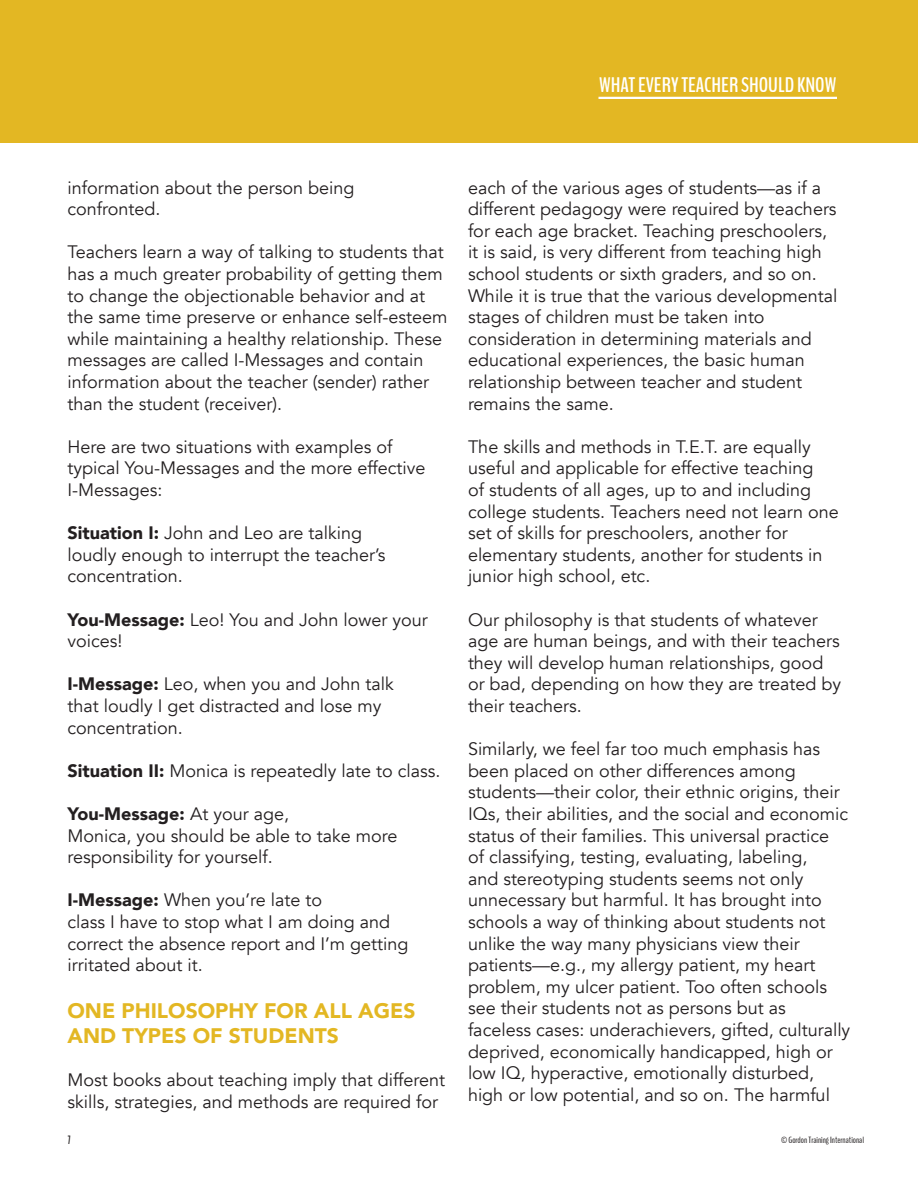
<style>
.page{position:relative;width:918px;height:1188px;background:#fff}
.page>*{position:absolute;margin:0;border:0;box-sizing:border-box;transform-origin:0 0}
.t1{font:900 21px/25.2px "Avenir";color:#e3b723}
.t2{font:700 21px "Bench Nine";color:#fff}
.t3{font:18px/21.6px "Avenir";color:#231f20}
.t4{font:900 18px "Avenir";color:#231f20}
.t5{font:12px "Bench Nine";color:#231f20}
.t6{font:9px "Bench Nine";color:#231f20}
.s1{font-weight:900}
.s2{font-weight:400}
</style>
<div class="page">
<div style="left:0;top:0;width:918px;height:142px;background:#e3b723"></div>
<hr style="left:598px;top:97px;width:239px;height:2px;background:#fff">
<p class="t2" style="left:599px;top:71px;width:239px">WHAT EVERY TEACHER SHOULD KNOW</p>
<p class="t3" style="left:68px;top:177px;width:288px">information about the person being</p>
<p class="t3" style="left:68px;top:198px;width:95px">confronted.</p>
<p class="t3" style="left:68px;top:242px;width:378px;text-align:justify">Teachers learn a way of talking to students that has a much greater probability of getting them to change the objectionable behavior and at</p>
<p class="t3" style="left:68px;top:306px;width:382px">the same time preserve or enhance self-esteem while maintaining a healthy relationship. These messages are called I-Messages and contain information about the teacher (sender) rather than the student (receiver).</p>
<p class="t3" style="left:68px;top:436px;width:360px">Here are two situations with examples of typical You-Messages and the more effective<br>I-Messages:</p>
<p class="t3" style="left:68px;top:522px;width:319px"><span class="s1">Situation I:</span> John and Leo are talking loudly enough to interrupt the teacher’s concentration.</p>
<p class="t3" style="left:68px;top:609px;width:362px"><span class="s1">You-Message:</span> Leo! You and John lower your voices!</p>
<p class="t3" style="left:68px;top:674px;width:328px"><span class="s1">I-Message:</span> Leo, when you and John talk that loudly I get distracted and lose my concentration.</p>
<p class="t3" style="left:68px;top:760px;width:374px"><span class="s1">Situation II:</span> Monica is repeatedly late to class.</p>
<p class="t4" style="left:68px;top:798px;width:223px">You-Message: <span class="s2">At your age,</span></p>
<p class="t3" style="left:68px;top:825px;width:332px">Monica, you should be able to take more responsibility for yourself.</p>
<p class="t3" style="left:68px;top:890px;width:256px"><span class="s1">I-Message:</span> When you’re late to</p>
<p class="t3" style="left:68px;top:911px;width:343px">class I have to stop what I am doing and correct the absence report and I’m getting irritated about it.</p>
<p class="t1" style="left:68px;top:997px;width:349px">ONE PHILOSOPHY FOR ALL AGES<br>AND TYPES OF STUDENTS</p>
<p class="t3" style="left:68px;top:1070px;width:379px">Most books about teaching imply that different skills, strategies, and methods are required for</p>
<p class="t3" style="left:468px;top:177px;width:371px">each of the various ages of students—as if a different pedagogy were required by teachers for each age bracket. Teaching preschoolers, it is said, is very different from teaching high school students or sixth graders, and so on.<br>While it is true that the various developmental stages of children must be taken into consideration in determining materials and educational experiences, the basic human</p>
<p class="t3" style="left:468px;top:371px;width:336px">relationship between teacher and student remains the same.</p>
<p class="t3" style="left:468px;top:436px;width:372px">The skills and methods in T.E.T. are equally useful and applicable for effective teaching<br>of students of all ages, up to and including college students. Teachers need not learn one</p>
<p class="t3" style="left:468px;top:522px;width:356px">set of skills for preschoolers, another for elementary students, another for students in junior high school, etc.</p>
<p class="t3" style="left:468px;top:609px;width:375px">Our philosophy is that students of whatever age are human beings, and with their teachers they will develop human relationships, good or bad, depending on how they are treated by their teachers.</p>
<p class="t3" style="left:468px;top:738px;width:382px">Similarly, we feel far too much emphasis has been placed on other differences among students—their color, their ethnic origins, their IQs, their abilities, and the social and economic status of their families. This universal practice of classifying, testing, evaluating, labeling,<br>and stereotyping students seems not only unnecessary but harmful. It has brought into schools a way of thinking about students not unlike the way many physicians view their</p>
<p class="t3" style="left:468px;top:954px;width:384px">patients—e.g., my allergy patient, my heart problem, my ulcer patient. Too often schools see their students not as persons but as faceless cases: underachievers, gifted, culturally deprived, economically handicapped, high or low IQ, hyperactive, emotionally disturbed, high or low potential, and so on. The harmful</p>
<p class="t5" style="left:68px;top:1133px;width:5px">7</p>
<p class="t6" style="left:781px;top:1134px;width:84px">© Gordon Training International</p>
</div>
